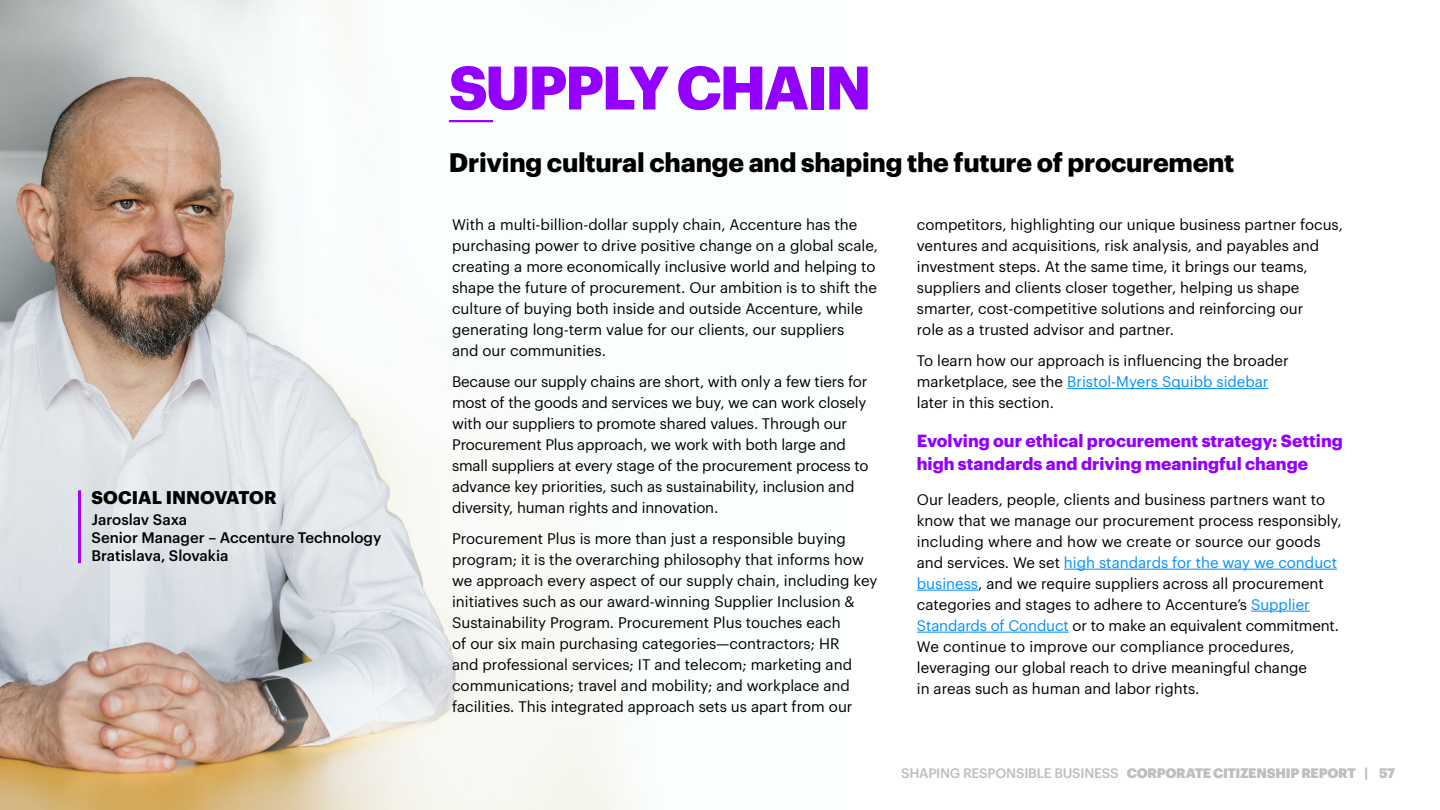
<style>
.page{position:relative;width:1440px;height:810px;background:#fff}
.page>*{position:absolute;margin:0;border:0;box-sizing:border-box;transform-origin:0 0}
.t1{font:700 60px "Graphik";letter-spacing:-.04em;color:#9400ff}
.t2{font:700 26.25px "Graphik";letter-spacing:-.01em;color:#000}
.t3{font:700 18px "Graphik";letter-spacing:.005em;color:#000}
.t4{font:700 17.25px/23.2px "Graphik";color:#9400ff}
.t5{font:15px/21px "Graphik";color:#000}
.t6{font:500 15px/18px "Graphik";color:#000}
.t7{font:900 13.5px "Graphik";letter-spacing:-.02em;color:#bebebe}
.s1{color:#008eff}
.s2{font-weight:500}
</style>
<div class="page">
<img style="left:0;top:0;width:630px;height:810px">
<hr style="left:78px;top:490px;width:3px;height:73px;background:#a100ff">
<hr style="left:449px;top:120px;width:44px;height:2px;background:#a100ff">
<hr style="left:1067px;top:388px;width:202px;height:1px;background:#008eff">
<hr style="left:1064px;top:569px;width:273px;height:1px;background:#008eff">
<hr style="left:917px;top:590px;width:61px;height:1px;background:#008eff">
<hr style="left:1251px;top:611px;width:59px;height:1px;background:#008eff">
<hr style="left:917px;top:632px;width:152px;height:1px;background:#008eff">
<p class="t3" style="left:92px;top:483px;width:187px">SOCIAL INNOVATOR</p>
<p class="t6" style="left:92px;top:509px;width:291px">Jaroslav Saxa<br>Senior Manager – Accenture Technology<br>Bratislava, Slovakia</p>
<h2 class="t1" style="left:449px;top:41px;width:424px">SUPPLY CHAIN</h2>
<h2 class="t2" style="left:449px;top:142px;width:787px">Driving cultural change and shaping the future of procurement</h2>
<p class="t5" style="left:452px;top:213px;width:427px">With a multi-billion-dollar supply chain, Accenture has the purchasing power to drive positive change on a global scale, creating a more economically inclusive world and helping to shape the future of procurement. Our ambition is to shift the culture of buying both inside and outside Accenture, while generating long-term value for our clients, our suppliers<br>and our communities.</p>
<p class="t5" style="left:452px;top:370px;width:418px">Because our supply chains are short, with only a few tiers for most of the goods and services we buy, we can work closely with our suppliers to promote shared values. Through our Procurement Plus approach, we work with both large and small suppliers at every stage of the procurement process to advance key priorities, such as sustainability, inclusion and diversity, human rights and innovation.</p>
<p class="t5" style="left:452px;top:527px;width:427px">Procurement Plus is more than just a responsible buying program; it is the overarching philosophy that informs how we approach every aspect of our supply chain, including key initiatives such as our award-winning Supplier Inclusion &amp; Sustainability Program. Procurement Plus touches each<br>of our six main purchasing categories—contractors; HR<br>and professional services; IT and telecom; marketing and communications; travel and mobility; and workplace and facilities. This integrated approach sets us apart from our</p>
<p class="t5" style="left:917px;top:213px;width:428px">competitors, highlighting our unique business partner focus, ventures and acquisitions, risk analysis, and payables and investment steps. At the same time, it brings our teams, suppliers and clients closer together, helping us shape smarter, cost-competitive solutions and reinforcing our<br>role as a trusted advisor and partner.</p>
<p class="t5" style="left:917px;top:349px;width:373px">To learn how our approach is influencing the broader marketplace, see the <span class="s1">Bristol-Myers Squibb sidebar </span>later in this section.</p>
<h3 class="t4" style="left:917px;top:427px;width:427px">Evolving our ethical procurement strategy: Setting high standards and driving meaningful change</h3>
<p class="t5" style="left:917px;top:487px;width:426px">Our leaders, people, clients and business partners want to know that we manage our procurement process responsibly, including where and how we create or source our goods and services. We set <span class="s1">high standards for the way we conduct business</span>, and we require suppliers across all procurement categories and stages to adhere to Accenture’s <span class="s1">Supplier Standards of Conduct</span> or to make an equivalent commitment.<br>We continue to improve our compliance procedures, leveraging our global reach to drive meaningful change<br>in areas such as human and labor rights.</p>
<p class="t7" style="left:901px;top:763px;width:495px"><span class="s2">SHAPING RESPONSIBLE BUSINESS</span> CORPORATE CITIZENSHIP REPORT | 57</p>
</div>
